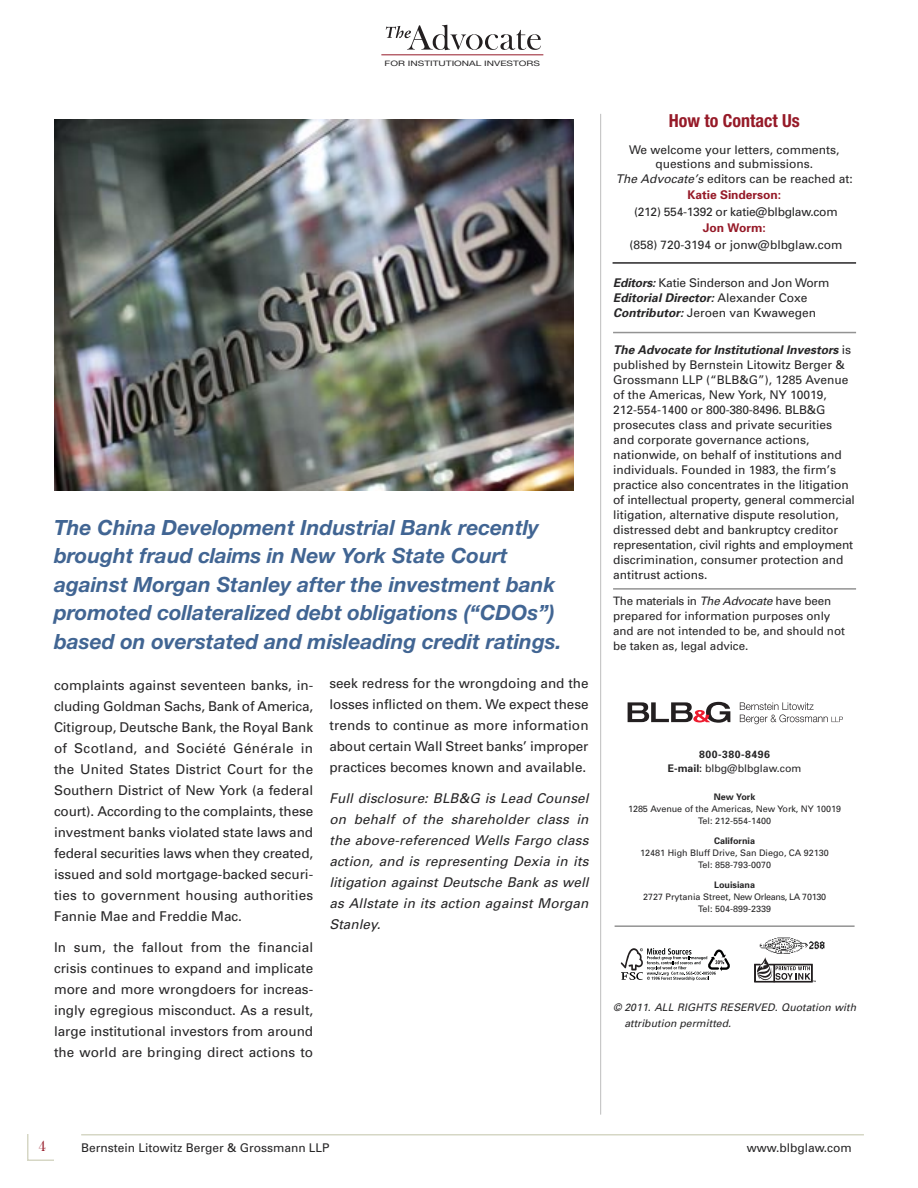
<style>
.page{position:relative;width:918px;height:1188px;background:#fff}
.page>*{position:absolute;margin:0;border:0;box-sizing:border-box;transform-origin:0 0}
.t1{font:italic 700 21px/28.5px "Helvetica Neue";color:#416593}
.t2{font:700 condensed 18px "Helvetica Neue";color:#961a28}
.t3{font:15px "Bask Old Face";color:#961a28}
.t4{font:13.5px/21px "Univers";color:#272627;text-align:justify}
.t5{font:italic 13.5px/21px "Univers";color:#272627;text-align:justify}
.t6{font:12px/15px "Univers";color:#272627}
.t7{font:12px/15px "Univers";letter-spacing:-.02em;color:#272627}
.t8{font:700 12px "Univers";color:#961a28}
.t9{font:11.7px/15px "Univers";letter-spacing:-.005em;color:#272627}
.t10{font:italic 10.5px/16.5px "Univers";color:#272627}
.t11{font:700 10.5px/13.5px "Univers";letter-spacing:.05em;color:#272627;text-align:center}
.t12{font:9px/12px "Univers";color:#272627;text-align:center}
.t13{font:700 9px "Univers";color:#272627}
.t14{font:7.5px "Helvetica Neue";color:#272627;scale:1.35 1}
.s1{font-style:italic}
.s2{font-weight:700;font-style:italic}
.s3{font-weight:400}
</style>
<div class="page">
<svg style="left:386px;top:25px;width:155px;height:25px"></svg>
<hr style="left:381px;top:54px;width:162px;height:1px;background:#961a28">
<hr style="left:81px;top:1134px;width:783px;height:2px;background:#d6d7c5">
<svg style="left:27px;top:1134px;width:27px;height:27px"></svg>
<svg style="left:755px;top:957px;width:61px;height:25px"></svg>
<svg style="left:621px;top:948px;width:109px;height:33px"></svg>
<hr style="left:613px;top:332px;width:243px;height:1px;background:#939393">
<hr style="left:613px;top:588px;width:243px;height:2px;background:#939393">
<hr style="left:615px;top:925px;width:240px;height:2px;background:#939393">
<img style="left:760px;top:937px;width:65px;height:17px">
<hr style="left:613px;top:262px;width:243px;height:2px;background:#272627">
<svg style="left:628px;top:702px;width:102px;height:21px"></svg>
<svg style="left:740px;top:702px;width:103px;height:22px"></svg>
<hr style="left:600px;top:114px;width:1px;height:1001px;background:#bebebe">
<img style="left:54px;top:120px;width:520px;height:370px">
<p class="t14" style="left:385px;top:60px;width:117px">FOR INSTITUTIONAL INVESTORS</p>
<p class="t1" style="left:54px;top:515px;width:509px">The China Development Industrial Bank recently brought fraud claims in New York State Court against Morgan Stanley after the investment bank promoted collateralized debt obligations (“CDOs”) based on overstated and misleading credit ratings.</p>
<p class="t4" style="left:54px;top:676px;width:261px">complaints against seventeen banks, in&shy;cluding Goldman Sachs, Bank of America, Citigroup, Deutsche Bank, the Royal Bank of Scotland, and Société Générale in the United States District Court for the Southern District of New York (a federal court). According to the complaints, these investment banks violated state laws and federal securities laws when they created, issued and sold mortgage-backed securi&shy;ties to government housing authorities Fannie Mae and Freddie Mac.</p>
<p class="t4" style="left:54px;top:938px;width:261px">In sum, the fallout from the financial crisis continues to expand and implicate more and more wrongdoers for increas&shy;ingly egregious misconduct. As a result, large institutional investors from around the world are bringing direct actions to</p>
<p class="t4" style="left:329px;top:674px;width:261px">seek redress for the wrongdoing and the losses inflicted on them. We expect these trends to continue as more information about certain Wall Street banks’ improper practices becomes known and available.</p>
<p class="t5" style="left:329px;top:789px;width:263px">Full disclosure: BLB&amp;G is Lead Counsel on behalf of the shareholder class in the above-referenced Wells Fargo class action, and is representing Dexia in its litigation against Deutsche Bank as well as Allstate in its action against Morgan Stanley.</p>
<h2 class="t2" style="left:669px;top:114px;width:132px">How to Contact Us</h2>
<p class="t6" style="left:616px;top:144px;width:238px;line-height:14.4px;text-align:center">We welcome your letters, comments, questions and submissions.<br><span class="s1">The Advocate’s</span>editors can be reached at:</p>
<p class="t8" style="left:687px;top:191px;width:95px">Katie Sinderson:</p>
<p class="t7" style="left:634px;top:205px;width:205px">(212) 554-1392 or katie@blbglaw.com</p>
<p class="t8" style="left:703px;top:224px;width:65px">Jon Worm:</p>
<p class="t6" style="left:629px;top:238px;width:215px">(858) 720-3194 or jonw@blbglaw.com</p>
<p class="t7" style="left:613px;top:277px;width:218px"><span class="s2">Editors:</span>Katie Sinderson and Jon Worm<br><span class="s2">Editorial Director:</span> A l e x a n d e r C o x e<br><span class="s2">Contributor:</span>Jeroen van Kwawegen</p>
<p class="t6" style="left:613px;top:343px;width:243px"><span class="s2">The Advocate for Institutional Investors</span> i s published by Bernstein Litowitz Berger &amp; Grossmann LLP (“BLB&amp;G”), 1285 Avenue of the Americas, New York, NY 10019, 212-554-1400 or 800-380-8496. BLB&amp;G prosecutes class and private securities and corporate governance actions, nationwide, on behalf of institutions and individuals. Founded in 1983, the firm’s practice also concentrates in the litigation of intellectual property, general commercial litigation, alternative dispute resolution, distressed debt and bankruptcy creditor representation, civil rights and employment discrimination, consumer protection and antitrust actions.</p>
<p class="t9" style="left:613px;top:594px;width:233px">The materials in <span class="s1">The Advocate</span>have been prepared for information purposes only and are not intended to be, and should not be taken as, legal advice.</p>
<p class="t11" style="left:668px;top:749px;width:135px">800-380-8496<br>E-mail: <span class="s3">blbg@blbglaw.com</span></p>
<p class="t13" style="left:714px;top:793px;width:43px">New York</p>
<p class="t12" style="left:628px;top:803px;width:214px">1285 Avenue of the Americas, New York, NY 10019<br>Tel: 212-554-1400</p>
<p class="t13" style="left:714px;top:837px;width:42px">California</p>
<p class="t12" style="left:640px;top:847px;width:190px">12481 High Bluff Drive, San Diego, CA 92130<br>Tel: 858-793-0070</p>
<p class="t13" style="left:714px;top:881px;width:42px">Louisiana</p>
<p class="t12" style="left:643px;top:892px;width:184px">2727 Prytania Street, New Orleans, LA 70130<br>Tel: 504-899-2339</p>
<p class="t10" style="left:624px;top:1000px;width:235px;text-indent:-11px">© 2011. ALL RIGHTS RESERVED. Quotation with attribution permitted.</p>
<p class="t3" style="left:39px;top:1140px;width:9px">4</p>
<p class="t6" style="left:81px;top:1141px;width:250px">Bernstein Litowitz Berger &amp; Grossmann LLP</p>
<p class="t6" style="left:747px;top:1141px;width:107px">www.blbglaw.com</p>
</div>
